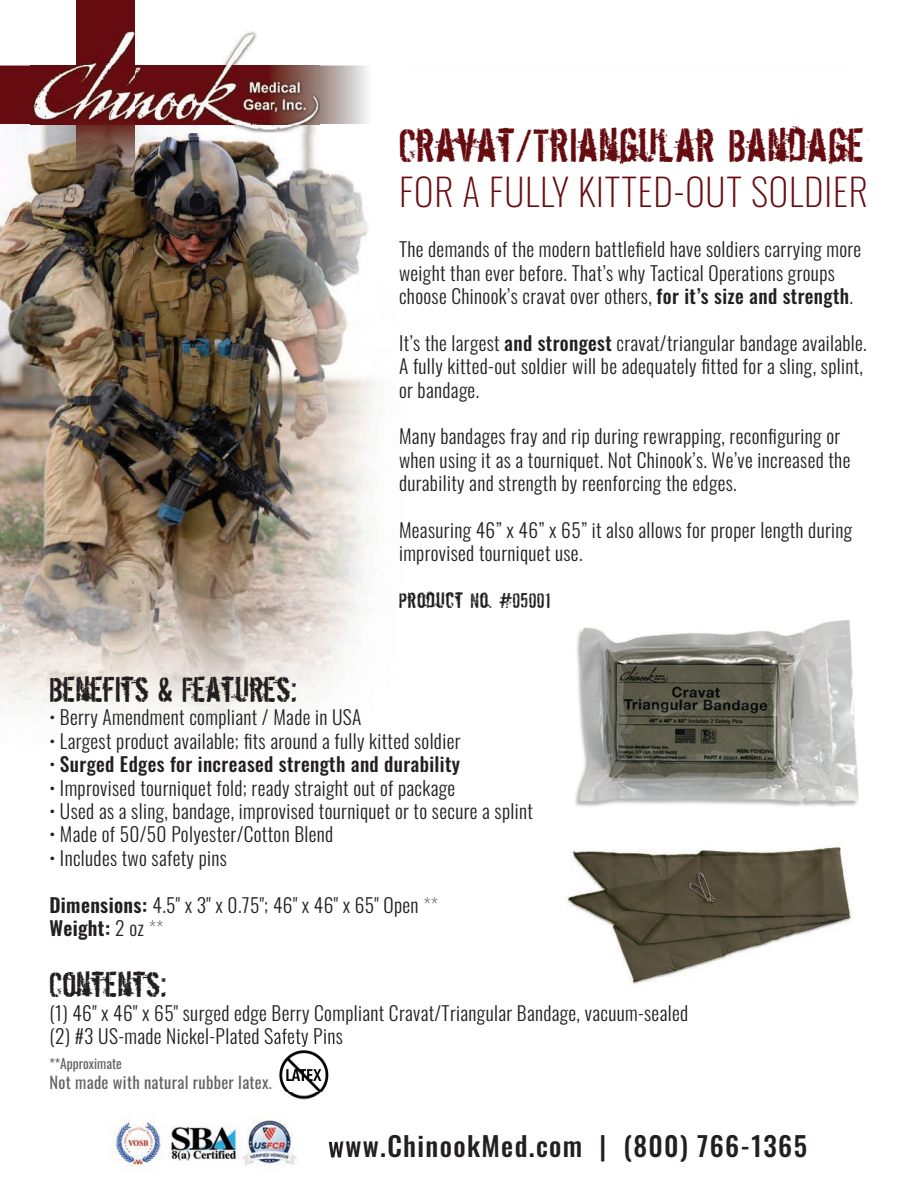
<style>
.page{position:relative;width:918px;height:1188px;background:#fff}
.page>*{position:absolute;margin:0;border:0;box-sizing:border-box;transform-origin:0 0}
.t1{font:42px "Dirty Ego";letter-spacing:.025em;color:#660c11}
.t2{font:200 37.5px "Oswald";letter-spacing:.025em;color:#660c11}
.t3{font:31.5px "Dirty Ego";letter-spacing:.02em;color:#231f20}
.t4{font:500 27px "Oswald";letter-spacing:.05em;color:#231f20}
.t5{font:300 19.5px/23.4px "Oswald";letter-spacing:.02em;color:#231f20}
.t6{font:500 19.5px "Oswald";letter-spacing:.02em;color:#231f20}
.t7{font:19.5px "Dirty Ego";letter-spacing:.05em;color:#231f20}
.t8{font:16.5px "Oswald";letter-spacing:.02em;color:#636366}
.t9{font:13.5px "Oswald";color:#636366}
.s1{font-weight:500}
.s2{font-weight:300}
.s3{font-weight:600}
.s4{font-weight:200;color:#636366}
</style>
<div class="page">
<img style="left:0;top:124px;width:377px;height:600px">
<img style="left:575px;top:619px;width:284px;height:188px">
<img style="left:566px;top:846px;width:287px;height:139px">
<img style="left:0;top:66px;width:368px;height:58px">
<img style="left:76px;top:0;width:59px;height:201px">
<img style="left:31px;top:30px;width:46px;height:36px">
<img style="left:135px;top:31px;width:185px;height:35px">
<img style="left:31px;top:124px;width:289px;height:9px">
<img style="left:31px;top:66px;width:46px;height:58px">
<img style="left:135px;top:66px;width:185px;height:58px">
<img style="left:112px;top:1118px;width:217px;height:49px">
<img style="left:329px;top:1141px;width:11px;height:17px">
<img style="left:271px;top:1050px;width:58px;height:50px">
<img style="left:268px;top:1039px;width:72px;height:8px">
<h1 class="t1" style="left:399px;top:120px;width:466px">CRAVAT/TRIANGULAR BANDAGE</h1>
<h2 class="t2" style="left:399px;top:159px;width:470px">FOR A FULLY KITTED-OUT SOLDIER</h2>
<p class="t5" style="left:399px;top:235px;width:464px">The demands of the modern battlefield have soldiers carrying more weight than ever before. That’s why Tactical Operations groups choose Chinook’s cravat over others, <span class="s1">for it’s size and strength</span>.</p>
<p class="t5" style="left:399px;top:329px;width:469px">It’s the largest <span class="s1">and strongest</span> cravat/triangular bandage available.<br>A fully kitted-out soldier will be adequately fitted for a sling, splint, or bandage.</p>
<p class="t5" style="left:399px;top:423px;width:453px">Many bandages fray and rip during rewrapping, reconfiguring or when using it as a tourniquet. Not Chinook’s. We’ve increased the durability and strength by reenforcing the edges.</p>
<p class="t5" style="left:399px;top:516px;width:455px">Measuring 46” x 46” x 65” it also allows for proper length during improvised tourniquet use.</p>
<p class="t7" style="left:399px;top:589px;width:152px">PRODUCT NO. #05001</p>
<h3 class="t3" style="left:49px;top:671px;width:249px">BENEFITS &amp; FEATURES:</h3>
<p class="t5" style="left:49px;top:704px;width:314px">• Berry Amendment compliant / Made in USA</p>
<p class="t5" style="left:49px;top:727px;width:413px">• Largest product available; fits around a fully kitted soldier</p>
<p class="t6" style="left:49px;top:754px;width:412px"><span class="s2">•</span> Surged Edges for increased strength and durability</p>
<p class="t5" style="left:49px;top:774px;width:407px">• Improvised tourniquet fold; ready straight out of package</p>
<p class="t5" style="left:49px;top:797px;width:485px">• Used as a sling, bandage, improvised tourniquet or to secure a splint</p>
<p class="t5" style="left:49px;top:821px;width:285px">• Made of 50/50 Polyester/Cotton Blend</p>
<p class="t5" style="left:49px;top:844px;width:179px">• Includes two safety pins</p>
<p class="t5" style="left:49px;top:891px;width:390px"><span class="s3">Dimensions:</span> 4.5" x 3" x 0.75"; 46" x 46" x 65" Open <span class="s4">**<br></span><span class="s3">Weight:</span> 2 oz <span class="s4">**</span></p>
<h3 class="t3" style="left:49px;top:966px;width:119px">CONTENTS:</h3>
<p class="t5" style="left:49px;top:999px;width:640px">(1) 46" x 46" x 65" surged edge Berry Compliant Cravat/Triangular Bandage, vacuum-sealed (2) #3 US-made Nickel-Plated Safety Pins</p>
<p class="t9" style="left:49px;top:1052px;width:74px">**Approximate</p>
<p class="t8" style="left:49px;top:1068px;width:224px">Not made with natural rubber latex.</p>
<h3 class="t4" style="left:328px;top:1132px;width:480px">www.ChinookMed.com | (800) 766-1365</h3>
</div>
